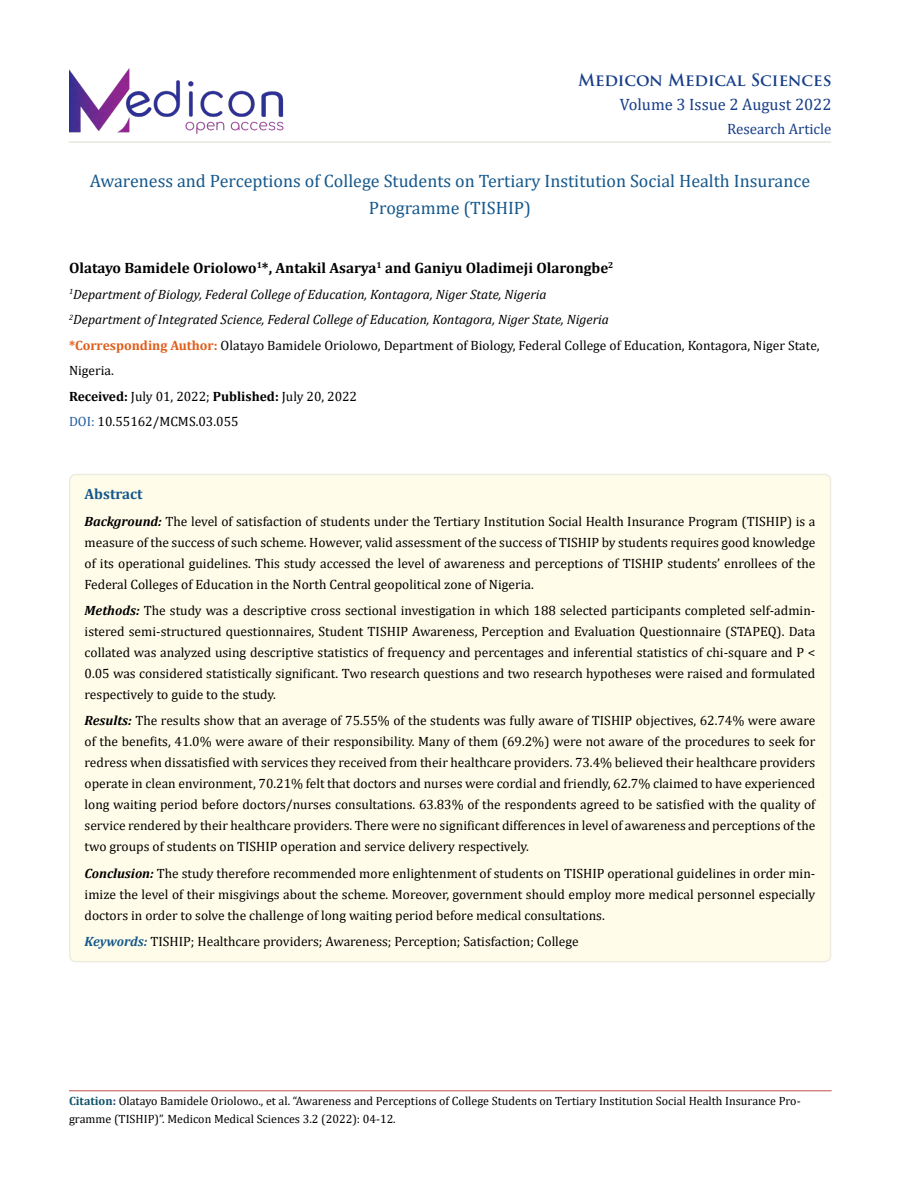
<style>
.page{position:relative;width:900px;height:1188px;background:#fff}
.page>*{position:absolute;margin:0;border:0;box-sizing:border-box;transform-origin:0 0}
.t1{font:18px/27px "Cambria";color:#15588c;text-align:center}
.t2{font:16.5px "Cambria";color:#173e88}
.t3{font:700 16.5px "Trajan Pro";color:#173e88}
.t4{font:700 15px "Cambria";color:#000}
.t5{font:15px "Cambria";color:#173e88}
.t6{font:700 15px "Cambria";color:#15588c}
.t7{font:13.5px/21px "Cambria";color:#000;text-align:justify}
.t8{font:italic 13.5px/25.5px "Cambria";color:#000}
.t9{font:12px/18px "Cambria";color:#000}
.s1{font-weight:700;font-style:normal;color:#e05d1a}
.s2{font-style:normal}
.s3{font-weight:700;font-style:normal}
.s4{font-style:normal;color:#215e9e}
.s5{font-weight:700;font-style:italic}
.s6{font-weight:700;font-style:italic;color:#15588c}
.s7{font-weight:700;color:#0e536a}
.s8{font-weight:700;color:#173e88}
</style>
<div class="page">
<img style="left:69px;top:68px;width:218px;height:74px">
<hr style="left:69px;top:1091px;width:763px;height:1px;background:#c0504d">
<hr style="left:69px;top:142px;width:762px;height:1px;background:#e0dfcd">
<div style="left:70px;top:474px;width:761px;height:488px;background:#fffde9;border-radius:6px"></div>
<p class="t3" style="left:578px;top:69px;width:255px">Medicon Medical Sciences</p>
<p class="t2" style="left:620px;top:94px;width:213px">Volume 3 Issue 2 August 2022</p>
<p class="t5" style="left:727px;top:120px;width:106px">Research Article</p>
<h1 class="t1" style="left:90px;top:167px;width:722px">Awareness and Perceptions of College Students on Tertiary Institution Social Health Insurance<br>Programme (TISHIP)</h1>
<p class="t4" style="left:69px;top:258px;width:546px">Olatayo Bamidele Oriolowo<sup>1</sup>*, Antakil Asarya<sup>1</sup> and Ganiyu Oladimeji Olarongbe<sup>2</sup></p>
<p class="t8" style="left:69px;top:281px;width:752px"><sup>1</sup>Department of Biology, Federal College of Education, Kontagora, Niger State, Nigeria<br><sup>2</sup>Department of Integrated Science, Federal College of Education, Kontagora, Niger State, Nigeria<br><span class="s1">*Corresponding Author:</span> <span class="s2">Olatayo Bamidele Oriolowo, Department of Biology, Federal College of Education, Kontagora, Niger State, Nigeria.<br></span><span class="s3">Received:</span> <span class="s2">July 01, 2022;</span> <span class="s3">Published:</span> <span class="s2">July 20, 2022<br></span><span class="s4">DOI:</span> <span class="s2">10.55162/MCMS.03.055</span></p>
<p class="t6" style="left:85px;top:483px;width:60px">Abstract</p>
<p class="t7" style="left:85px;top:511px;width:732px"><span class="s5">Background:</span> The level of satisfaction of students under the Tertiary Institution Social Health Insurance Program (TISHIP) is a measure of the success of such scheme. However, valid assessment of the success of TISHIP by students requires good knowledge of its operational guidelines. This study accessed the level of awareness and perceptions of TISHIP students’ enrollees of the Federal Colleges of Education in the North Central geopolitical zone of Nigeria.</p>
<p class="t7" style="left:85px;top:600px;width:732px"><span class="s5">Methods:</span> The study was a descriptive cross sectional investigation in which 188 selected participants completed self-admin&shy;istered semi-structured questionnaires, Student TISHIP Awareness, Perception and Evaluation Questionnaire (STAPEQ). Data collated was analyzed using descriptive statistics of frequency and percentages and inferential statistics of chi-square and P &lt; 0.05 was considered statistically significant. Two research questions and two research hypotheses were raised and formulated respectively to guide to the study.</p>
<p class="t7" style="left:85px;top:710px;width:732px"><span class="s5">Results:</span> The results show that an average of 75.55% of the students was fully aware of TISHIP objectives, 62.74% were aware of the benefits, 41.0% were aware of their responsibility. Many of them (69.2%) were not aware of the procedures to seek for redress when dissatisfied with services they received from their healthcare providers. 73.4% believed their healthcare providers operate in clean environment, 70.21% felt that doctors and nurses were cordial and friendly, 62.7% claimed to have experienced long waiting period before doctors/nurses consultations. 63.83% of the respondents agreed to be satisfied with the quality of service rendered by their healthcare providers. There were no significant differences in level of awareness and perceptions of the two groups of students on TISHIP operation and service delivery respectively.</p>
<p class="t7" style="left:85px;top:862px;width:732px"><span class="s5">Conclusion:</span> The study therefore recommended more enlightenment of students on TISHIP operational guidelines in order min&shy;imize the level of their misgivings about the scheme. Moreover, government should employ more medical personnel especially doctors in order to solve the challenge of long waiting period before medical consultations.</p>
<p class="t7" style="left:85px;top:931px;width:496px"><span class="s6">Keywords:</span> TISHIP; Healthcare providers; Awareness; Perception; Satisfaction; College</p>
<p class="t9" style="left:69px;top:1092px;width:733px"><span class="s7">Citation</span><span class="s8">:</span> Olatayo Bamidele Oriolowo., et al. “Awareness and Perceptions of College Students on Tertiary Institution Social Health Insurance Pro&shy;gramme (TISHIP)”. Medicon Medical Sciences 3.2 (2022): 04-12.</p>
</div>
